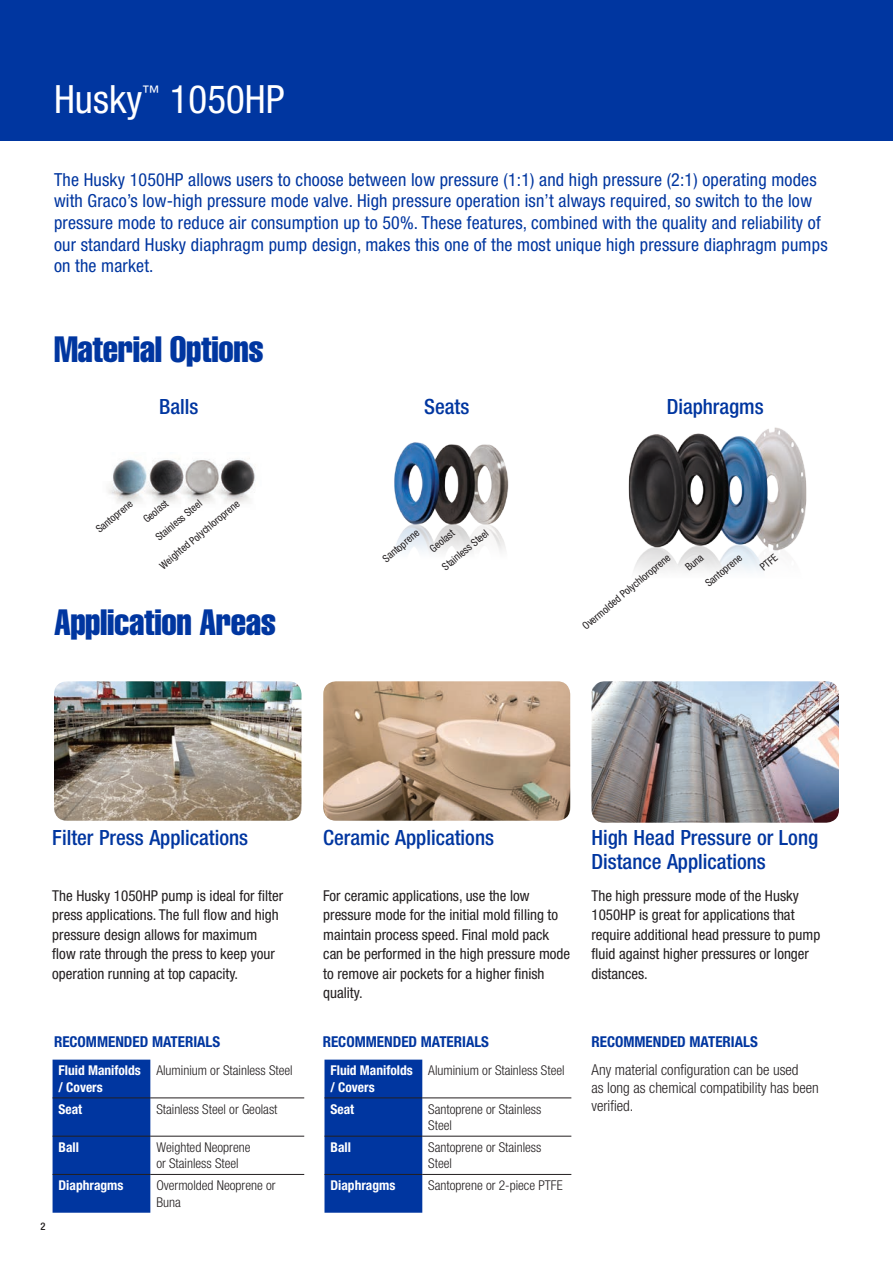
<style>
.page{position:relative;width:893px;height:1263px;background:#fff}
.page>*{position:absolute;margin:0;border:0;box-sizing:border-box;transform-origin:0 0}
.t1{font:condensed 39px "Helvetica Neue LT Std";color:#fff}
.t2{font:36px "Helvetica LT Std Comp";letter-spacing:-.01em;color:#0036a0}
.t3{font:500 condensed 21px/24px "Helvetica Neue LT Std";color:#0036a0}
.t4{font:condensed 18px/21.6px "Helvetica Neue LT Std";letter-spacing:.01em;color:#0036a0}
.t5{font:condensed 17.55px "Helvetica Neue LT Std";color:#fff}
.t6{font:condensed 15px/19.5px "Helvetica Neue LT Std";color:#231f20}
.t7{font:300 condensed 15px/18px "Helvetica Neue LT Std";color:#231f20}
.t8{font:700 condensed 15px "Helvetica Neue LT Std";color:#0036a0}
.t9{font:300 condensed 13.5px/16.5px "Helvetica Neue LT Std";color:#231f20}
.t10{font:700 condensed 13.5px/16.5px "Helvetica Neue LT Std";color:#fff}
.t11{font:condensed 10.5px "Helvetica Neue LT Std";color:#231f20}
.t12{font:500 condensed 10.5px "Helvetica Neue LT Std";color:#231f20}
</style>
<div class="page">
<div style="left:0;top:0;width:893px;height:140px;background:#0036a0"></div>
<img style="left:323px;top:681px;width:247px;height:140px">
<img style="left:591px;top:681px;width:248px;height:142px">
<img style="left:54px;top:681px;width:247px;height:140px">
<img style="left:628px;top:427px;width:179px;height:144px">
<img style="left:394px;top:442px;width:115px;height:110px">
<img style="left:108px;top:458px;width:148px;height:46px">
<div style="left:53px;top:1059px;width:97px;height:154px;background:#0036a0"></div>
<hr style="left:53px;top:1098px;width:97px;height:1px;background:#231f20">
<hr style="left:150px;top:1098px;width:154px;height:1px;background:#231f20">
<hr style="left:53px;top:1136px;width:97px;height:1px;background:#231f20">
<hr style="left:150px;top:1136px;width:154px;height:1px;background:#231f20">
<hr style="left:53px;top:1174px;width:97px;height:1px;background:#231f20">
<hr style="left:150px;top:1174px;width:154px;height:1px;background:#231f20">
<div style="left:324px;top:1059px;width:98px;height:154px;background:#0036a0"></div>
<hr style="left:324px;top:1098px;width:98px;height:1px;background:#231f20">
<hr style="left:422px;top:1098px;width:149px;height:1px;background:#231f20">
<hr style="left:324px;top:1136px;width:98px;height:1px;background:#231f20">
<hr style="left:422px;top:1136px;width:149px;height:1px;background:#231f20">
<hr style="left:324px;top:1174px;width:98px;height:1px;background:#231f20">
<hr style="left:422px;top:1174px;width:149px;height:1px;background:#231f20">
<h1 class="t1" style="left:54px;top:77px;width:90px">Husky</h1>
<p class="t5" style="left:142px;top:82px;width:19px">™</p>
<h1 class="t1" style="left:170px;top:77px;width:116px">1050HP</h1>
<p class="t4" style="left:54px;top:168px;width:775px">The Husky 1050HP allows users to choose between low pressure (1:1) and high pressure (2:1) operating modes with Graco’s low-high pressure mode valve. High pressure operation isn’t always required, so switch to the low pressure mode to reduce air consumption up to 50%. These features, combined with the quality and reliability of our standard Husky diaphragm pump design, makes this one of the most unique high pressure diaphragm pumps on the market.</p>
<h2 class="t2" style="left:54px;top:327px;width:211px">Material Options</h2>
<h3 class="t3" style="left:159px;top:395px;width:41px">Balls</h3>
<h3 class="t3" style="left:424px;top:395px;width:47px">Seats</h3>
<h3 class="t3" style="left:667px;top:395px;width:99px">Diaphragms</h3>
<p class="t11" style="left:94px;top:526px;width:46px;rotate:-40deg">Santoprene</p>
<p class="t11" style="left:141px;top:516px;width:30px;rotate:-40deg">Geolast</p>
<p class="t11" style="left:153px;top:534px;width:58px;rotate:-40deg">Stainless Steel</p>
<p class="t11" style="left:157px;top:562px;width:102px;rotate:-40deg">Weighted Polychloroprene</p>
<h2 class="t2" style="left:54px;top:599px;width:224px">Application Areas</h2>
<p class="t11" style="left:380px;top:555px;width:46px;rotate:-40deg">Santoprene</p>
<p class="t11" style="left:427px;top:545px;width:30px;rotate:-40deg">Geolast</p>
<p class="t11" style="left:440px;top:563px;width:58px;rotate:-40deg">Stainless Steel</p>
<p class="t11" style="left:580px;top:622px;width:113px;rotate:-40deg">Overmolded Polychloroprene</p>
<p class="t11" style="left:683px;top:564px;width:21px;rotate:-40deg">Buna</p>
<p class="t11" style="left:757px;top:563px;width:21px;rotate:-40deg">PTFE</p>
<p class="t11" style="left:703px;top:579px;width:46px;rotate:-40deg">Santoprene</p>
<h3 class="t3" style="left:52px;top:825px;width:197px">Filter Press Applications</h3>
<p class="t6" style="left:52px;top:885px;width:232px">The Husky 1050HP pump is ideal for filter press applications. The full flow and high pressure design allows for maximum flow rate through the press to keep your operation running at top capacity.</p>
<h3 class="t3" style="left:323px;top:825px;width:172px">Ceramic Applications</h3>
<h3 class="t3" style="left:591px;top:825px;width:228px">High Head Pressure or Long<br>Distance Applications</h3>
<p class="t6" style="left:323px;top:885px;width:248px">For ceramic applications, use the low pressure mode for the initial mold filling to maintain process speed. Final mold pack can be performed in the high pressure mode to remove air pockets for a higher finish quality.</p>
<p class="t6" style="left:591px;top:885px;width:230px">The high pressure mode of the Husky 1050HP is great for applications that require additional head pressure to pump fluid against higher pressures or longer distances.</p>
<p class="t8" style="left:54px;top:1033px;width:168px">RECOMMENDED MATERIALS</p>
<p class="t8" style="left:323px;top:1033px;width:168px">RECOMMENDED MATERIALS</p>
<p class="t8" style="left:591px;top:1033px;width:168px">RECOMMENDED MATERIALS</p>
<p class="t12" style="left:40px;top:1220px;width:7px">2</p>
<p class="t10" style="left:59px;top:1062px;width:84px">Fluid Manifolds / Covers</p>
<p class="t9" style="left:156px;top:1062px;width:138px">Aluminium or Stainless Steel</p>
<p class="t10" style="left:59px;top:1100px;width:25px">Seat</p>
<p class="t9" style="left:156px;top:1100px;width:123px">Stainless Steel or Geolast</p>
<p class="t10" style="left:59px;top:1138px;width:22px">Ball</p>
<p class="t9" style="left:156px;top:1139px;width:96px">Weighted Neoprene or Stainless Steel</p>
<p class="t10" style="left:59px;top:1177px;width:66px">Diaphragms</p>
<p class="t9" style="left:156px;top:1177px;width:121px">Overmolded Neoprene or<br>Buna</p>
<p class="t10" style="left:330px;top:1062px;width:84px">Fluid Manifolds / Covers</p>
<p class="t9" style="left:428px;top:1062px;width:138px">Aluminium or Stainless Steel</p>
<p class="t10" style="left:330px;top:1100px;width:25px">Seat</p>
<p class="t9" style="left:428px;top:1100px;width:115px">Santoprene or Stainless<br>Steel</p>
<p class="t10" style="left:330px;top:1138px;width:22px">Ball</p>
<p class="t9" style="left:428px;top:1139px;width:115px">Santoprene or Stainless<br>Steel</p>
<p class="t10" style="left:330px;top:1177px;width:66px">Diaphragms</p>
<p class="t9" style="left:428px;top:1177px;width:136px">Santoprene or 2-piece PTFE</p>
<p class="t7" style="left:591px;top:1060px;width:229px">Any material configuration can be used<br>as long as chemical compatibility has been verified.</p>
</div>
